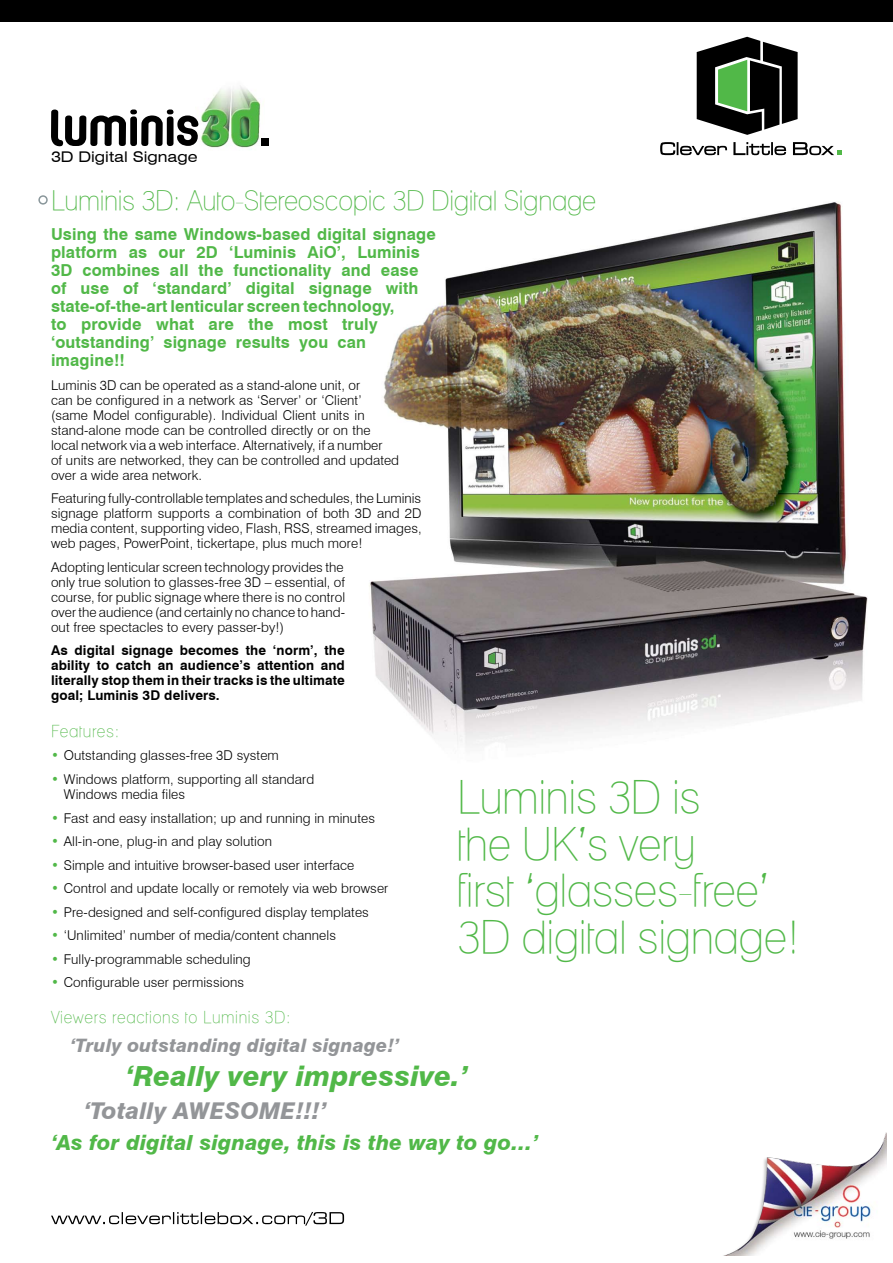
<style>
.page{position:relative;width:893px;height:1263px;background:#fff}
.page>*{position:absolute;margin:0;border:0;box-sizing:border-box;transform-origin:0 0}
.t1{font:300 45px/46.5px "Lane Narrow";letter-spacing:-.015em;color:#51b848}
.t2{font:italic 800 27.75px "Swiss 721 BT";letter-spacing:.01em;color:#51b848}
.t3{font:300 27px "Lane Narrow";letter-spacing:-.015em;color:#51b848}
.t4{font:italic 800 23.1px "Swiss 721 BT";letter-spacing:.01em;color:#939598}
.t5{font:italic 800 20.85px "Swiss 721 BT";letter-spacing:.01em;color:#51b848}
.t6{font:italic 800 18.45px "Swiss 721 BT";letter-spacing:.01em;color:#939598}
.t7{font:700 16.5px/18px "Swiss 721 BT";letter-spacing:.01em;color:#51b848}
.t8{font:300 16.5px "Lane Narrow";letter-spacing:.035em;color:#51b848}
.t9{font:expanded 14.7px "Swiss 721 BT";color:#000}
.t10{font:300 13.5px/15px "Swiss 721 BT";letter-spacing:.005em;color:#000}
.t11{font:700 13.5px/15px "Swiss 721 BT";letter-spacing:.01em;color:#000;text-align:justify}
.s1{color:#51b848}
</style>
<div class="page">
<img style="left:369px;top:202px;width:499px;height:544px">
<div style="left:0;top:0;width:893px;height:21px;background:#000"></div>
<svg style="left:697px;top:37px;width:101px;height:98px"></svg>
<svg style="left:660px;top:142px;width:182px;height:13px"></svg>
<img style="left:723px;top:1132px;width:164px;height:124px">
<svg style="left:38px;top:195px;width:10px;height:10px"></svg>
<img style="left:198px;top:86px;width:63px;height:62px">
<div style="left:261px;top:138px;width:7px;height:8px;background:#000"></div>
<svg style="left:51px;top:109px;width:147px;height:37px"></svg>
<svg style="left:51px;top:1212px;width:293px;height:13px"></svg>
<p class="t9" style="left:51px;top:148px;width:148px">3D Digital Signage</p>
<h3 class="t3" style="left:51px;top:184px;width:547px">Luminis 3D: Auto-Stereoscopic 3D Digital Signage</h3>
<p class="t7" style="left:51px;top:225px;width:386px">Using the same Windows-based digital signage platform as our 2D ‘Luminis AiO’, Luminis 3D combines all the functionality and ease of use of ‘standard’ digital signage with state-of-the-art lenticular screen technology,<br>to provide what are the most truly ‘outstanding’ signage results you can imagine!!</p>
<p class="t10" style="left:51px;top:377px;width:350px">Luminis 3D can be operated as a stand-alone unit, or<br>can be configured in a network as ‘Server’ or ‘Client’ (same Model configurable). Individual Client units in stand-alone mode can be controlled directly or on the local network via a web interface. Alternatively, if a number<br>of units are networked, they can be controlled and updated over a wide area network.</p>
<p class="t10" style="left:51px;top:491px;width:372px;text-align:justify">Featuring fully-controllable templates and schedules, the Luminis signage platform supports a combination of both 3D and 2D media content, supporting video, Flash, RSS, streamed images, web pages, PowerPoint, tickertape, plus much more!</p>
<p class="t10" style="left:51px;top:559px;width:296px;text-align:justify">Adopting lenticular screen technology provides the only true solution to glasses-free 3D – essential, of course, for public signage where there is no control over the audience (and certainly no chance to hand&shy;out free spectacles to every passer-by!)</p>
<p class="t11" style="left:51px;top:643px;width:295px">As digital signage becomes the ‘norm’, the ability to catch an audience’s attention and literally stop them in their tracks is the ultimate goal; Luminis 3D delivers.</p>
<p class="t8" style="left:51px;top:721px;width:70px">Features:</p>
<p class="t10" style="left:51px;top:748px;width:229px"><span class="s1">•</span> Outstanding glasses-free 3D system</p>
<p class="t10" style="left:64px;top:771px;width:252px;text-indent:-13px"><span class="s1">•</span> Windows platform, supporting all standard<br>Windows media files</p>
<p class="t10" style="left:51px;top:810px;width:325px"><span class="s1">•</span> Fast and easy installation; up and running in minutes</p>
<p class="t10" style="left:51px;top:833px;width:223px"><span class="s1">•</span> All-in-one, plug-in and play solution</p>
<p class="t10" style="left:51px;top:857px;width:305px"><span class="s1">•</span> Simple and intuitive browser-based user interface</p>
<p class="t10" style="left:51px;top:880px;width:339px"><span class="s1">•</span> Control and update locally or remotely via web browser</p>
<p class="t10" style="left:51px;top:904px;width:319px"><span class="s1">•</span> Pre-designed and self-configured display templates</p>
<p class="t10" style="left:51px;top:928px;width:287px"><span class="s1">•</span> ‘Unlimited’ number of media/content channels</p>
<p class="t10" style="left:51px;top:951px;width:201px"><span class="s1">•</span> Fully-programmable scheduling</p>
<p class="t10" style="left:51px;top:975px;width:195px"><span class="s1">•</span> Configurable user permissions</p>
<p class="t8" style="left:51px;top:1007px;width:241px">Viewers reactions to Luminis 3D:</p>
<h1 class="t1" style="left:457px;top:774px;width:345px">Luminis 3D is<br>the UK’s very<br>first ‘glasses-free’<br>3D digital signage!</h1>
<h3 class="t6" style="left:70px;top:1035px;width:331px">‘Truly outstanding digital signage!’</h3>
<h2 class="t2" style="left:126px;top:1059px;width:343px">‘Really very impressive.’</h2>
<h3 class="t4" style="left:84px;top:1097px;width:244px">‘Totally AWESOME!!!’</h3>
<h3 class="t5" style="left:51px;top:1129px;width:489px">‘As for digital signage, this is the way to go…’</h3>
</div>
